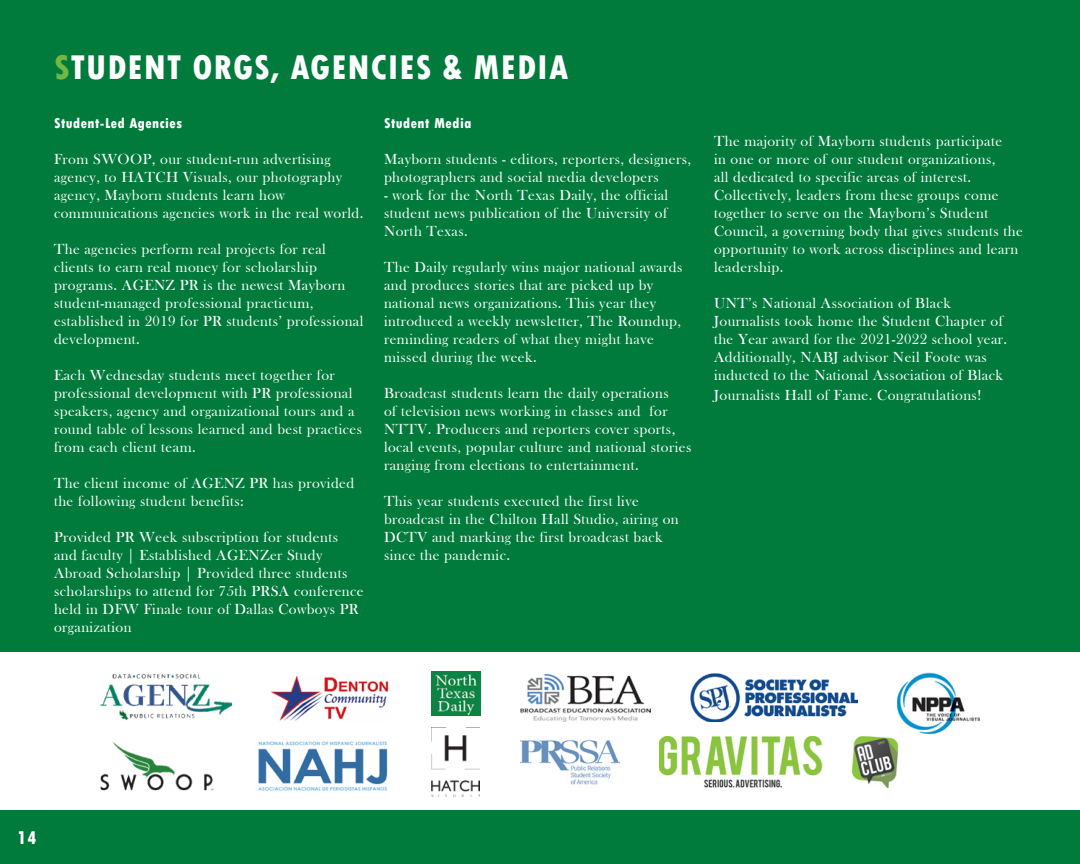
<style>
.page{position:relative;width:1080px;height:864px;background:#007b3b}
.page>*{position:absolute;margin:0;border:0;box-sizing:border-box;transform-origin:0 0}
.t1{font:800 condensed 36px "Tw Cen";letter-spacing:.03em;color:#fff}
.t2{font:800 condensed 19.35px "Tw Cen";color:#fff}
.t3{font:15px/18px "Bask Old Face";letter-spacing:.03em;color:#fff}
.t4{font:800 condensed 15px "Tw Cen";letter-spacing:.03em;color:#fff}
.s1{color:#73b745}
</style>
<div class="page">
<div style="left:0;top:653px;width:1080px;height:157px;background:#fff"></div>
<img style="left:520px;top:739px;width:99px;height:46px">
<img style="left:100px;top:742px;width:114px;height:48px">
<img style="left:100px;top:673px;width:132px;height:48px">
<img style="left:431px;top:728px;width:49px;height:68px">
<img style="left:431px;top:672px;width:50px;height:44px">
<img style="left:271px;top:676px;width:118px;height:45px">
<img style="left:520px;top:673px;width:130px;height:49px">
<img style="left:257px;top:741px;width:131px;height:50px">
<img style="left:897px;top:673px;width:83px;height:60px">
<img style="left:691px;top:673px;width:166px;height:49px">
<img style="left:852px;top:736px;width:45px;height:52px">
<img style="left:659px;top:737px;width:163px;height:51px">
<p class="t1" style="left:54px;top:46px;width:516px"><span class="s1">S</span>TUDENT ORGS, AGENCIES &amp; MEDIA</p>
<p class="t4" style="left:54px;top:114px;width:130px">Student-Led Agencies</p>
<p class="t3" style="left:54px;top:150px;width:311px">From SWOOP, our student-run advertising agency, to HATCH Visuals, our photography agency, Mayborn students learn how communications agencies work in the real world.</p>
<p class="t3" style="left:54px;top:240px;width:311px">The agencies perform real projects for real clients to earn real money for scholarship programs. AGENZ PR is the newest Mayborn student-managed professional practicum, established in 2019 for PR students’ professional development.</p>
<p class="t3" style="left:54px;top:366px;width:310px">Each Wednesday students meet together for professional development with PR professional speakers, agency and organizational tours and a round table of lessons learned and best practices from each client team.</p>
<p class="t3" style="left:54px;top:474px;width:302px">The client income of AGENZ PR has provided the following student benefits:</p>
<p class="t3" style="left:54px;top:528px;width:311px">Provided PR Week subscription for students and faculty | Established AGENZer Study Abroad Scholarship | Provided three students scholarships to attend for 75th PRSA conference held in DFW Finale tour of Dallas Cowboys PR organization</p>
<p class="t4" style="left:384px;top:114px;width:89px">Student Media</p>
<p class="t3" style="left:384px;top:150px;width:309px">Mayborn students - editors, reporters, designers, photographers and social media developers</p>
<p class="t3" style="left:384px;top:186px;width:286px;text-align:justify">- work for the North Texas Daily, the official student news publication of the University of North Texas.</p>
<p class="t3" style="left:384px;top:258px;width:300px">The Daily regularly wins major national awards and produces stories that are picked up by national news organizations. This year they introduced a weekly newsletter, The Roundup, reminding readers of what they might have missed during the week.</p>
<p class="t3" style="left:384px;top:384px;width:309px">Broadcast students learn the daily operations<br>of television news working in classes and for NTTV. Producers and reporters cover sports, local events, popular culture and national stories ranging from elections to entertainment.</p>
<p class="t3" style="left:384px;top:492px;width:296px">This year students executed the first live broadcast in the Chilton Hall Studio, airing on DCTV and marking the first broadcast back since the pandemic.</p>
<p class="t3" style="left:714px;top:132px;width:310px">The majority of Mayborn students participate<br>in one or more of our student organizations,<br>all dedicated to specific areas of interest.<br>Collectively, leaders from these groups come together to serve on the Mayborn’s Student Council, a governing body that gives students the opportunity to work across disciplines and learn leadership.</p>
<p class="t3" style="left:714px;top:294px;width:295px">UNT’s National Association of Black Journalists took home the Student Chapter of the Year award for the 2021-2022 school year.<br>Additionally, NABJ advisor Neil Foote was inducted to the National Association of Black</p>
<p class="t3" style="left:714px;top:386px;width:269px">Journalists Hall of Fame. Congratulations!</p>
<p class="t2" style="left:17px;top:826px;width:21px">14</p>
</div>
